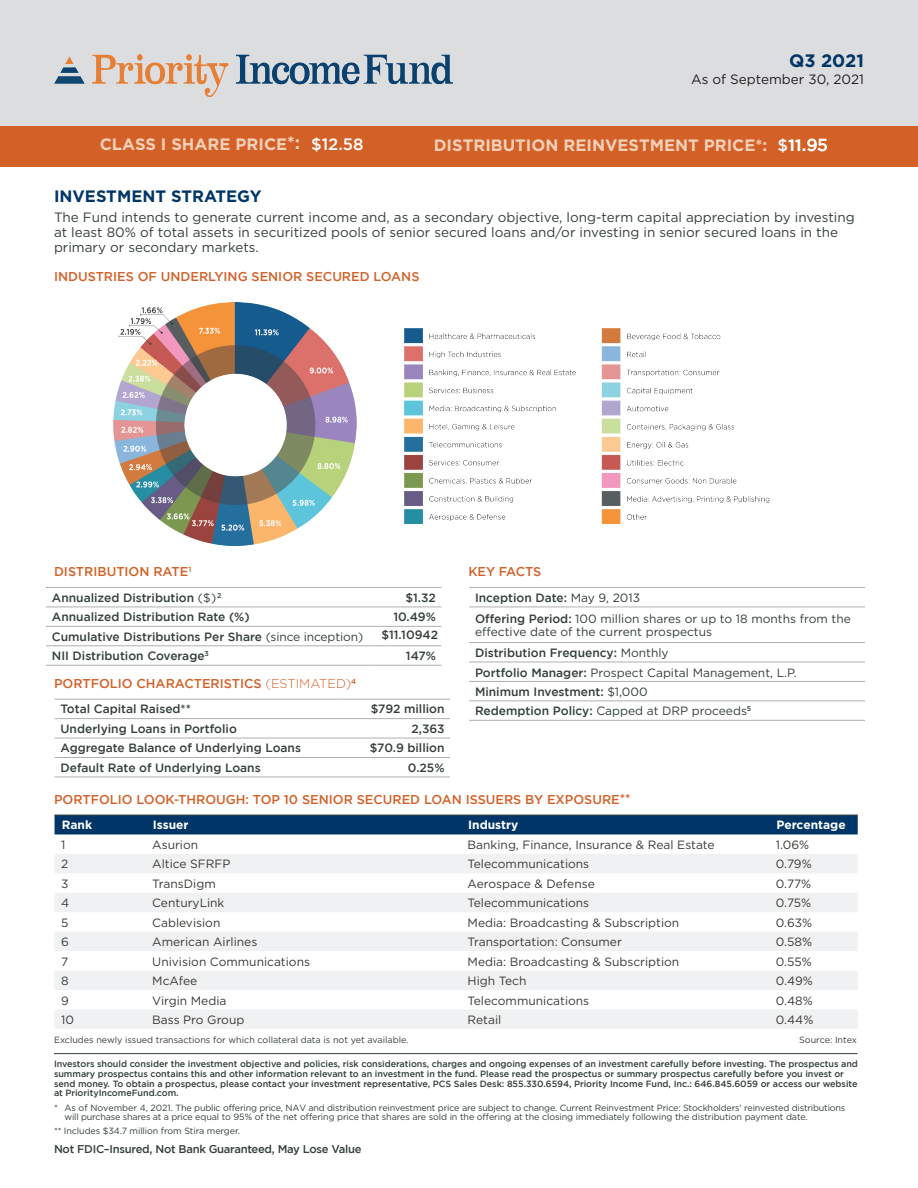
<style>
.page{position:relative;width:918px;height:1188px;background:#fff}
.page>*{position:absolute;margin:0;border:0;box-sizing:border-box;transform-origin:0 0}
.t1{font:700 18px "Gotham";color:#003667}
.t2{font:700 16.5px "Gotham";color:#f2d0b8}
.t3{font:700 16.5px "Gotham";color:#003667}
.t4{font:13.5px/15px "Gotham";color:#343f3d}
.t5{font:13.5px "Gotham";color:#231f20}
.t6{font:500 12.75px "Gotham";color:#d26027}
.t7{font:12px "Gotham";color:#3c3935}
.t8{font:500 12px/19px "Gotham";color:#343f3d}
.t9{font:12px/20.9px "Gotham";color:#343f3d}
.t10{font:700 12px "Gotham";color:#fff}
.t11{font:500 11.25px "Gotham";letter-spacing:-.025em;color:#343f3d}
.t12{font:500 9px/9.8px "Gotham";letter-spacing:-.005em;color:#343f3d}
.t13{font:9px/9.8px "Gotham";letter-spacing:-.015em;color:#343f3d}
.s1{font-size:18px}
.s2{font-weight:500;color:#fff}
.s3{color:#fff}
.s4{font-weight:400;color:#fff}
.s5{font-weight:400}
.s6{font-weight:300}
.s7{font-weight:500}
</style>
<div class="page">
<div style="left:0;top:125px;width:918px;height:42px;background:#d26027"></div>
<div style="left:0;top:0;width:918px;height:125px;background:#dcdddf"></div>
<img style="left:54px;top:55px;width:398px;height:41px">
<hr style="left:46px;top:587px;width:326px;height:1px;background:#aeafb3">
<hr style="left:372px;top:587px;width:69px;height:1px;background:#aeafb3">
<hr style="left:46px;top:607px;width:326px;height:1px;background:#aeafb3">
<hr style="left:372px;top:607px;width:69px;height:1px;background:#aeafb3">
<hr style="left:46px;top:626px;width:326px;height:1px;background:#aeafb3">
<hr style="left:372px;top:626px;width:69px;height:1px;background:#aeafb3">
<hr style="left:46px;top:646px;width:326px;height:1px;background:#aeafb3">
<hr style="left:372px;top:646px;width:69px;height:1px;background:#aeafb3">
<hr style="left:46px;top:665px;width:326px;height:1px;background:#aeafb3">
<hr style="left:372px;top:665px;width:69px;height:1px;background:#aeafb3">
<hr style="left:469px;top:587px;width:396px;height:1px;background:#aeafb3">
<hr style="left:469px;top:607px;width:396px;height:1px;background:#aeafb3">
<hr style="left:469px;top:642px;width:396px;height:1px;background:#aeafb3">
<hr style="left:469px;top:662px;width:396px;height:1px;background:#aeafb3">
<hr style="left:469px;top:681px;width:396px;height:1px;background:#aeafb3">
<hr style="left:469px;top:701px;width:396px;height:1px;background:#aeafb3">
<hr style="left:469px;top:720px;width:396px;height:1px;background:#aeafb3">
<hr style="left:54px;top:1053px;width:804px;height:1px;background:#343f3d">
<hr style="left:55px;top:699px;width:283px;height:1px;background:#aeafb3">
<hr style="left:338px;top:699px;width:112px;height:1px;background:#aeafb3">
<hr style="left:55px;top:718px;width:283px;height:1px;background:#aeafb3">
<hr style="left:338px;top:718px;width:112px;height:1px;background:#aeafb3">
<hr style="left:55px;top:738px;width:283px;height:1px;background:#aeafb3">
<hr style="left:338px;top:738px;width:112px;height:1px;background:#aeafb3">
<hr style="left:55px;top:757px;width:283px;height:1px;background:#aeafb3">
<hr style="left:338px;top:757px;width:112px;height:1px;background:#aeafb3">
<hr style="left:55px;top:777px;width:283px;height:1px;background:#aeafb3">
<hr style="left:338px;top:777px;width:112px;height:1px;background:#aeafb3">
<div style="left:55px;top:816px;width:803px;height:18px;background:#003667"></div>
<svg style="left:55px;top:854px;width:803px;height:58px;fill:#f0f1f2"></svg>
<svg style="left:55px;top:932px;width:803px;height:97px;fill:#f0f1f2"></svg>
<hr style="left:55px;top:815px;width:91px;height:1px;background:#343f3d">
<hr style="left:146px;top:815px;width:316px;height:1px;background:#343f3d">
<hr style="left:462px;top:815px;width:308px;height:1px;background:#343f3d">
<hr style="left:770px;top:815px;width:88px;height:1px;background:#343f3d">
<img style="left:114px;top:302px;width:656px;height:243px">
<h1 class="t1" style="left:789px;top:51px;width:76px">Q3 2021</h1>
<h3 class="t5" style="left:691px;top:71px;width:174px">As of September 30, 2021</h3>
<h2 class="t2" style="left:100px;top:135px;width:265px">CLASS I SHARE PRICE<span class="s1">*:</span> <span class="s2">$12.58</span></h2>
<h2 class="t2" style="left:434px;top:135px;width:395px">DISTRIBUTION REINVESTMENT PRICE*: <span class="s2">$</span><span class="s3">11.</span><span class="s4">95</span></h2>
<h2 class="t3" style="left:54px;top:187px;width:209px">INVESTMENT STRATEGY</h2>
<p class="t4" style="left:54px;top:209px;width:802px">The Fund intends to generate current income and, as a secondary objective, long-term capital appreciation by investing at least 80% of total assets in securitized pools of senior secured loans and/or investing in senior secured loans in the primary or secondary markets.</p>
<h3 class="t6" style="left:54px;top:270px;width:367px">INDUSTRIES OF UNDERLYING SENIOR SECURED LOANS</h3>
<h3 class="t6" style="left:54px;top:565px;width:139px">DISTRIBUTION RATE<sup>1</sup></h3>
<h3 class="t8" style="left:52px;top:588px;width:171px">Annualized Distribution <span class="s5">($)</span><sup>2</sup></h3>
<h3 class="t8" style="left:406px;top:588px;width:32px">$1.32</h3>
<h3 class="t8" style="left:52px;top:607px;width:199px">Annualized Distribution Rate (%)</h3>
<h3 class="t8" style="left:393px;top:607px;width:44px">10.49%</h3>
<h3 class="t8" style="left:52px;top:627px;width:313px">Cumulative Distributions Per Share <span class="s5">(since inception)<br></span>NII Distribution Coverage<sup>3</sup></h3>
<h3 class="t8" style="left:370px;top:625px;width:69px"><span class="s3">$</span> $11.10942</h3>
<h3 class="t8" style="left:406px;top:646px;width:32px">147%</h3>
<h3 class="t6" style="left:54px;top:676px;width:304px">PORTFOLIO CHARACTERISTICS <span class="s6">(ESTIMATED)</span><sup>4</sup></h3>
<h3 class="t8" style="left:61px;top:699px;width:132px">Total Capital Raised**</h3>
<h3 class="t8" style="left:371px;top:699px;width:75px">$792 million</h3>
<h3 class="t8" style="left:61px;top:719px;width:178px">Underlying Loans in Portfolio</h3>
<h3 class="t8" style="left:411px;top:719px;width:35px">2,363</h3>
<h3 class="t8" style="left:61px;top:738px;width:242px">Aggregate Balance of Underlying Loans</h3>
<h3 class="t8" style="left:370px;top:738px;width:76px">$70.9 billion</h3>
<h3 class="t8" style="left:61px;top:758px;width:202px">Default Rate of Underlying Loans</h3>
<h3 class="t8" style="left:408px;top:758px;width:38px">0.25%</h3>
<h3 class="t6" style="left:468px;top:565px;width:74px">KEY FACTS</h3>
<h3 class="t9" style="left:475px;top:587px;width:377px"><span class="s7">Inception Date:</span> May 9, 2013<br><span class="s7">Offering Period:</span> 100 million shares or up to 18 months from the</h3>
<h3 class="t9" style="left:475px;top:621px;width:239px">effective date of the current prospectus<br><span class="s7">Distribution Frequency:</span> Monthly</h3>
<h3 class="t9" style="left:475px;top:662px;width:323px;line-height:19.5px"><span class="s7">Portfolio Manager:</span> Prospect Capital Management, L.P.<br><span class="s7">Minimum Investment:</span> $1,000<br><span class="s7">Redemption Policy:</span> Capped at DRP proceeds<sup>5</sup></h3>
<h3 class="t6" style="left:54px;top:792px;width:578px">PORTFOLIO LOOK-THROUGH: TOP 10 SENIOR SECURED LOAN ISSUERS BY EXPOSURE**</h3>
<h3 class="t10" style="left:62px;top:818px;width:32px">Rank</h3>
<h3 class="t10" style="left:153px;top:818px;width:37px">Issuer</h3>
<h3 class="t10" style="left:468px;top:818px;width:52px">Industry</h3>
<h3 class="t10" style="left:777px;top:818px;width:71px">Percentage</h3>
<h3 class="t9" style="left:61px;top:834px;width:6px">1</h3>
<h3 class="t7" style="left:152px;top:837px;width:48px">Asurion</h3>
<h3 class="t7" style="left:468px;top:837px;width:249px">Banking, Finance, Insurance &amp; Real Estate</h3>
<h3 class="t7" style="left:776px;top:837px;width:35px">1.06%</h3>
<h3 class="t9" style="left:61px;top:854px;width:9px">2</h3>
<h3 class="t7" style="left:152px;top:857px;width:80px">Altice SFRFP</h3>
<h3 class="t7" style="left:468px;top:857px;width:123px">Telecommunications</h3>
<h3 class="t7" style="left:776px;top:857px;width:37px">0.79%</h3>
<h3 class="t9" style="left:61px;top:873px;width:9px">3</h3>
<h3 class="t7" style="left:152px;top:876px;width:65px">TransDigm</h3>
<h3 class="t7" style="left:468px;top:876px;width:129px">Aerospace &amp; Defense</h3>
<h3 class="t7" style="left:776px;top:876px;width:37px">0.77%</h3>
<h3 class="t9" style="left:61px;top:892px;width:10px">4</h3>
<h3 class="t7" style="left:152px;top:895px;width:74px">CenturyLink</h3>
<h3 class="t7" style="left:468px;top:895px;width:123px">Telecommunications</h3>
<h3 class="t7" style="left:776px;top:895px;width:37px">0.75%</h3>
<h3 class="t9" style="left:61px;top:912px;width:9px">5</h3>
<h3 class="t7" style="left:152px;top:915px;width:70px">Cablevision</h3>
<h3 class="t7" style="left:468px;top:915px;width:213px">Media: Broadcasting &amp; Subscription</h3>
<h3 class="t7" style="left:776px;top:915px;width:38px">0.63%</h3>
<h3 class="t9" style="left:61px;top:931px;width:9px">6</h3>
<h3 class="t7" style="left:152px;top:934px;width:107px">American Airlines</h3>
<h3 class="t7" style="left:468px;top:934px;width:156px">Transportation: Consumer</h3>
<h3 class="t7" style="left:776px;top:934px;width:38px">0.58%</h3>
<h3 class="t9" style="left:61px;top:951px;width:9px">7</h3>
<h3 class="t7" style="left:152px;top:954px;width:159px">Univision Communications</h3>
<h3 class="t7" style="left:468px;top:954px;width:213px">Media: Broadcasting &amp; Subscription</h3>
<h3 class="t7" style="left:776px;top:954px;width:37px">0.55%</h3>
<h3 class="t9" style="left:61px;top:970px;width:9px">8</h3>
<h3 class="t7" style="left:152px;top:973px;width:47px">McAfee</h3>
<h3 class="t7" style="left:468px;top:973px;width:60px">High Tech</h3>
<h3 class="t7" style="left:776px;top:973px;width:38px">0.49%</h3>
<h3 class="t9" style="left:61px;top:990px;width:9px">9</h3>
<h3 class="t7" style="left:152px;top:993px;width:76px">Virgin Media</h3>
<h3 class="t7" style="left:468px;top:993px;width:123px">Telecommunications</h3>
<h3 class="t7" style="left:776px;top:993px;width:38px">0.48%</h3>
<h3 class="t9" style="left:61px;top:1009px;width:14px">10</h3>
<h3 class="t7" style="left:152px;top:1012px;width:94px">Bass Pro Group</h3>
<h3 class="t7" style="left:468px;top:1012px;width:35px">Retail</h3>
<h3 class="t7" style="left:776px;top:1012px;width:39px">0.44%</h3>
<p class="t13" style="left:54px;top:1035px;width:356px">Excludes newly issued transactions for which collateral data is not yet available.</p>
<p class="t13" style="left:799px;top:1035px;width:59px">Source: Intex</p>
<p class="t12" style="left:54px;top:1059px;width:805px">Investors should consider the investment objective and policies, risk considerations, charges and ongoing expenses of an investment carefully before investing. The prospectus and summary prospectus contains this and other information relevant to an investment in the fund. Please read the prospectus or summary prospectus carefully before you invest or send money. To obtain a prospectus, please contact your investment representative, PCS Sales Desk: 855.330.6594, Priority Income Fund, Inc.: 646.845.6059 or access our website at PriorityIncomeFund.com.</p>
<p class="t13" style="left:65px;top:1102px;width:782px;text-indent:-11px">* As of November 4, 2021. The public offering price, NAV and distribution reinvestment price are subject to change. Current Reinvestment Price: Stockholders’ reinvested distributions will purchase shares at a price equal to 95% of the net offering price that shares are sold in the offering at the closing immediately following the distribution payment date.</p>
<p class="t13" style="left:54px;top:1126px;width:188px">** Includes $34.7 million from Stira merger.</p>
<p class="t11" style="left:54px;top:1143px;width:309px">Not FDIC–Insured, Not Bank Guaranteed, May Lose Value</p>
</div>
